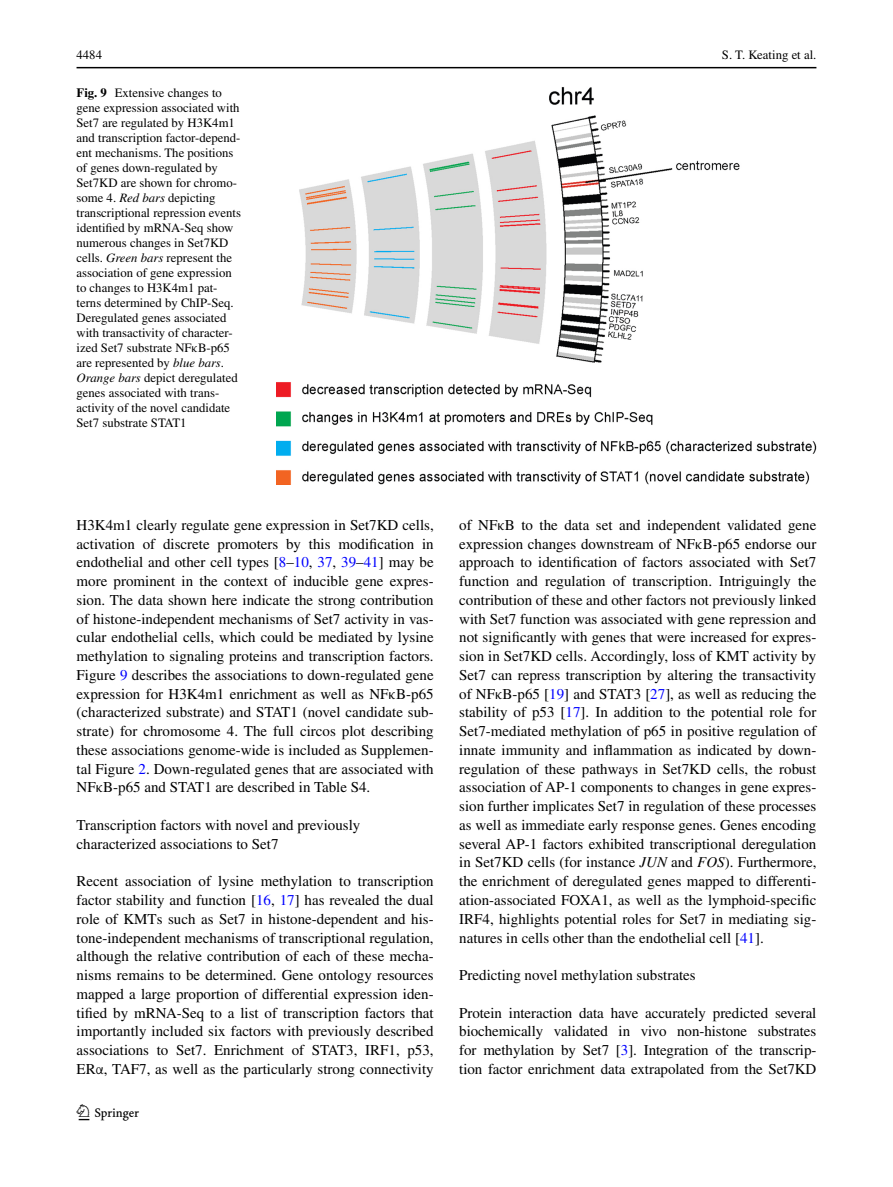
<style>
.page{position:relative;width:893px;height:1187px;background:#fff}
.page>*{position:absolute;margin:0;border:0;box-sizing:border-box;transform-origin:0 0}
.t1{font:22.5px "Springnew";color:#000}
.t2{font:15px/18.8px "Times";color:#000;text-align:justify}
.t3{font:12.75px/15px "Times";color:#000}
.s1{font-weight:700}
.s2{font-style:italic}
.s3{font-family:"MTGU"}
.s4{color:#00f}
</style>
<div class="page">
<hr style="left:77px;top:67px;width:739px;height:1px;background:#000">
<img style="left:276px;top:87px;width:540px;height:397px">
<p class="t3" style="left:77px;top:48px;width:27px">4484</p>
<p class="t3" style="left:722px;top:48px;width:96px">S. T. Keating et al.</p>
<p class="t3" style="left:77px;top:85px;width:166px"><span class="s1">Fig. 9</span> Extensive changes to gene expression associated with<br>Set7 are regulated by H3K4m1 and transcription factor-depend&shy;ent mechanisms. The positions of genes down-regulated by<br>Set7KD are shown for chromo&shy;some 4. <span class="s2">Red bars</span> depicting transcriptional repression events identified by mRNA-Seq show numerous changes in Set7KD cells. <span class="s2">Green bars</span> represent the association of gene expression to changes to H3K4m1 pat&shy;terns determined by ChIP-Seq.<br>Deregulated genes associated with transactivity of character&shy;ized Set7 substrate NF<span class="s3">κ</span>B-p65 are represented by <span class="s2">blue bars</span>.<br><span class="s2">Orange bars</span> depict deregulated genes associated with trans&shy;activity of the novel candidate<br>Set7 substrate STAT1</p>
<p class="t2" style="left:77px;top:515px;width:359px">H3K4m1 clearly regulate gene expression in Set7KD cells, activation of discrete promoters by this modification in endothelial and other cell types [<span class="s4">8</span>–<span class="s4">10</span>, <span class="s4">37</span>, <span class="s4">39</span>–<span class="s4">41</span>] may be more prominent in the context of inducible gene expres&shy;sion. The data shown here indicate the strong contribution of histone-independent mechanisms of Set7 activity in vas&shy;cular endothelial cells, which could be mediated by lysine methylation to signaling proteins and transcription factors.<br>Figure <span class="s4">9</span> describes the associations to down-regulated gene expression for H3K4m1 enrichment as well as NF<span class="s3">κ</span>B-p65 (characterized substrate) and STAT1 (novel candidate sub&shy;strate) for chromosome 4. The full circos plot describing these associations genome-wide is included as Supplemen&shy;tal Figure <span class="s4">2</span>. Down-regulated genes that are associated with NF<span class="s3">κ</span>B-p65 and STAT1 are described in Table S4.</p>
<p class="t2" style="left:77px;top:815px;width:285px">Transcription factors with novel and previously characterized associations to Set7</p>
<p class="t2" style="left:77px;top:871px;width:359px">Recent association of lysine methylation to transcription factor stability and function [<span class="s4">16</span>, <span class="s4">17</span>] has revealed the dual role of KMTs such as Set7 in histone-dependent and his&shy;tone-independent mechanisms of transcriptional regulation, although the relative contribution of each of these mecha&shy;nisms remains to be determined. Gene ontology resources mapped a large proportion of differential expression iden&shy;tified by mRNA-Seq to a list of transcription factors that importantly included six factors with previously described associations to Set7. Enrichment of STAT3, IRF1, p53, ER<span class="s3">α</span>, TAF7, as well as the particularly strong connectivity</p>
<h1 class="t1" style="left:79px;top:1104px;width:62px">1 3</h1>
<p class="t2" style="left:459px;top:515px;width:359px">of NF<span class="s3">κ</span>B to the data set and independent validated gene expression changes downstream of NF<span class="s3">κ</span>B-p65 endorse our approach to identification of factors associated with Set7 function and regulation of transcription. Intriguingly the contribution of these and other factors not previously linked with Set7 function was associated with gene repression and not significantly with genes that were increased for expres&shy;sion in Set7KD cells. Accordingly, loss of KMT activity by Set7 can repress transcription by altering the transactivity of NF<span class="s3">κ</span>B-p65 [<span class="s4">19</span>] and STAT3 [<span class="s4">27</span>], as well as reducing the stability of p53 [<span class="s4">17</span>]. In addition to the potential role for Set7-mediated methylation of p65 in positive regulation of innate immunity and inflammation as indicated by down&shy;regulation of these pathways in Set7KD cells, the robust association of AP-1 components to changes in gene expres&shy;sion further implicates Set7 in regulation of these processes as well as immediate early response genes. Genes encoding several AP-1 factors exhibited transcriptional deregulation in Set7KD cells (for instance <span class="s2">JUN</span> and <span class="s2">FOS</span>). Furthermore, the enrichment of deregulated genes mapped to differenti&shy;ation-associated FOXA1, as well as the lymphoid-specific IRF4, highlights potential roles for Set7 in mediating sig&shy;natures in cells other than the endothelial cell [<span class="s4">41</span>].</p>
<p class="t2" style="left:459px;top:965px;width:238px">Predicting novel methylation substrates</p>
<p class="t2" style="left:459px;top:1002px;width:359px">Protein interaction data have accurately predicted several biochemically validated in vivo non-histone substrates for methylation by Set7 [<span class="s4">3</span>]. Integration of the transcrip&shy;tion factor enrichment data extrapolated from the Set7KD</p>
</div>
